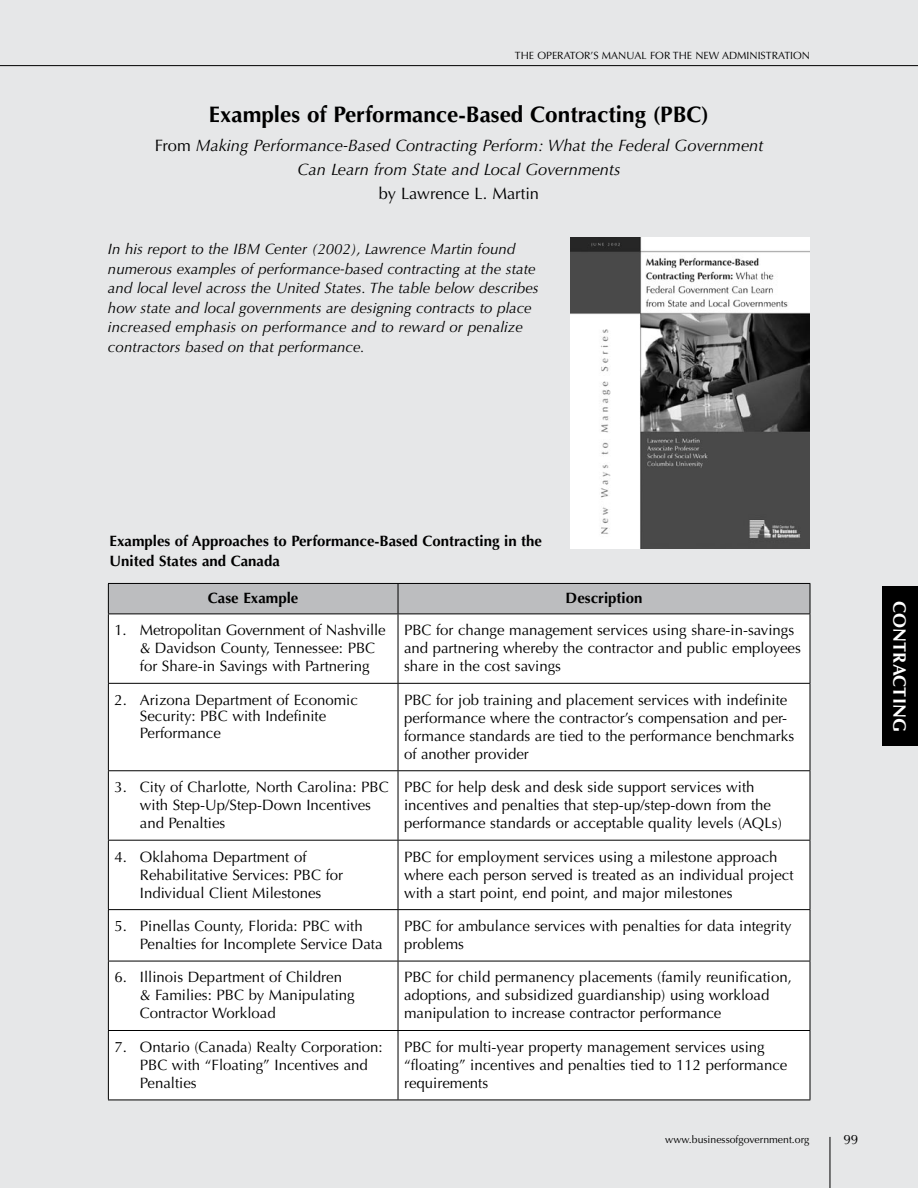
<style>
.page{position:relative;width:918px;height:1188px;background:#e6e7e8}
.page>*{position:absolute;margin:0;border:0;box-sizing:border-box;transform-origin:0 0}
.t1{font:700 22.5px "Optima";color:#000}
.t2{font:700 18px "Optima";letter-spacing:.01em;color:#fff}
.t3{font:italic 16.5px/24px "Optima";color:#000;text-align:center}
.t4{font:16.5px "Optima";color:#000}
.t5{font:15px/18px "Optima";color:#000}
.t6{font:italic 15px/19.5px "Optima";color:#000}
.t7{font:700 15px/19.5px "Optima";color:#000}
.t8{font:13.5px "Optima";color:#000}
.t9{font:10.5px "Optima";color:#000}
.s1{font-style:normal}
</style>
<div class="page">
<hr style="left:830px;top:1137px;width:1px;height:51px;background:#000">
<hr style="left:0;top:65px;width:918px;height:1px;background:#000">
<div style="left:882px;top:587px;width:36px;height:159px;background:#000"></div>
<img style="left:570px;top:238px;width:240px;height:311px">
<div style="left:109px;top:584px;width:701px;height:30px;background:#bcbdbf"></div>
<div style="left:109px;top:615px;width:701px;height:485px;background:#fff"></div>
<hr style="left:108px;top:583px;width:290px;height:1px;background:#000">
<hr style="left:108px;top:584px;width:1px;height:30px;background:#000">
<hr style="left:398px;top:583px;width:412px;height:1px;background:#000">
<hr style="left:398px;top:584px;width:1px;height:30px;background:#000">
<hr style="left:810px;top:584px;width:1px;height:30px;background:#000">
<hr style="left:108px;top:614px;width:290px;height:1px;background:#000">
<hr style="left:108px;top:614px;width:1px;height:69px;background:#000">
<hr style="left:398px;top:614px;width:412px;height:1px;background:#000">
<hr style="left:398px;top:614px;width:1px;height:69px;background:#000">
<hr style="left:810px;top:614px;width:1px;height:69px;background:#000">
<hr style="left:108px;top:683px;width:290px;height:1px;background:#000">
<hr style="left:108px;top:684px;width:1px;height:86px;background:#000">
<hr style="left:398px;top:683px;width:412px;height:1px;background:#000">
<hr style="left:398px;top:684px;width:1px;height:86px;background:#000">
<hr style="left:810px;top:684px;width:1px;height:86px;background:#000">
<hr style="left:108px;top:770px;width:290px;height:1px;background:#000">
<hr style="left:108px;top:771px;width:1px;height:69px;background:#000">
<hr style="left:398px;top:770px;width:412px;height:1px;background:#000">
<hr style="left:398px;top:771px;width:1px;height:69px;background:#000">
<hr style="left:810px;top:771px;width:1px;height:69px;background:#000">
<hr style="left:108px;top:840px;width:290px;height:1px;background:#000">
<hr style="left:108px;top:841px;width:1px;height:68px;background:#000">
<hr style="left:398px;top:840px;width:412px;height:1px;background:#000">
<hr style="left:398px;top:841px;width:1px;height:68px;background:#000">
<hr style="left:810px;top:841px;width:1px;height:68px;background:#000">
<hr style="left:108px;top:909px;width:290px;height:1px;background:#000">
<hr style="left:108px;top:910px;width:1px;height:51px;background:#000">
<hr style="left:398px;top:909px;width:412px;height:1px;background:#000">
<hr style="left:398px;top:910px;width:1px;height:51px;background:#000">
<hr style="left:810px;top:910px;width:1px;height:51px;background:#000">
<hr style="left:108px;top:961px;width:290px;height:1px;background:#000">
<hr style="left:108px;top:961px;width:1px;height:69px;background:#000">
<hr style="left:398px;top:961px;width:412px;height:1px;background:#000">
<hr style="left:398px;top:961px;width:1px;height:69px;background:#000">
<hr style="left:810px;top:961px;width:1px;height:69px;background:#000">
<hr style="left:108px;top:1030px;width:290px;height:1px;background:#000">
<hr style="left:108px;top:1031px;width:1px;height:69px;background:#000">
<hr style="left:398px;top:1030px;width:412px;height:1px;background:#000">
<hr style="left:398px;top:1031px;width:1px;height:69px;background:#000">
<hr style="left:810px;top:1031px;width:1px;height:69px;background:#000">
<hr style="left:108px;top:1100px;width:290px;height:1px;background:#000">
<hr style="left:398px;top:1100px;width:412px;height:1px;background:#000">
<p class="t9" style="left:515px;top:49px;width:39px">The Operator</p>
<p class="t9" style="left:591px;top:49px;width:29px">’s Manual</p>
<p class="t9" style="left:650px;top:49px;width:87px">for The New Administration</p>
<h1 class="t1" style="left:209px;top:102px;width:502px">Examples of Performance-Based Contracting (PBC)</h1>
<p class="t3" style="left:155px;top:134px;width:610px"><span class="s1">From</span> Making Performance-Based Contracting Perform: What the Federal Government<br>Can Learn from State and Local Governments</p>
<p class="t4" style="left:379px;top:184px;width:162px">by Lawrence L. Martin</p>
<p class="t6" style="left:108px;top:240px;width:432px">In his report to the IBM Center (2002), Lawrence Martin found numerous examples of performance-based contracting at the state and local level across the United States. The table below describes how state and local governments are designing contracts to place increased emphasis on performance and to reward or penalize contractors based on that performance.</p>
<p class="t7" style="left:110px;top:532px;width:434px">Examples of Approaches to Performance-Based Contracting in the<br>United States and Canada</p>
<p class="t7" style="left:208px;top:589px;width:92px">Case Example</p>
<p class="t7" style="left:566px;top:589px;width:78px">Description</p>
<p class="t5" style="left:140px;top:621px;width:247px;text-indent:-26px">1. Metropolitan Government of Nashville &amp; Davidson County, Tennessee: PBC for Share-in Savings with Partnering</p>
<p class="t5" style="left:404px;top:621px;width:398px">PBC for change management services using share-in-savings and partnering whereby the contractor and public employees share in the cost savings</p>
<p class="t5" style="left:140px;top:692px;width:219px;line-height:16.5px;text-indent:-26px">2. Arizona Department of Economic<br>Security: PBC with Indefinite<br>Performance</p>
<p class="t5" style="left:404px;top:691px;width:392px">PBC for job training and placement services with indefinite performance where the contractor’s compensation and per&shy;formance standards are tied to the performance benchmarks of another provider</p>
<p class="t5" style="left:140px;top:778px;width:250px;text-indent:-26px">3. City of Charlotte, North Carolina: PBC with Step-Up/Step-Down Incentives and Penalties</p>
<p class="t5" style="left:404px;top:778px;width:379px">PBC for help desk and desk side support services with incentives and penalties that step-up/step-down from the performance standards or acceptable quality levels (AQLs)</p>
<p class="t5" style="left:140px;top:848px;width:205px;text-indent:-26px">4. Oklahoma Department of<br>Rehabilitative Services: PBC for<br>Individual Client Milestones</p>
<p class="t5" style="left:404px;top:848px;width:391px">PBC for employment services using a milestone approach where each person served is treated as an individual project with a start point, end point, and major milestones</p>
<p class="t5" style="left:140px;top:917px;width:244px;text-indent:-26px">5. Pinellas County, Florida: PBC with<br>Penalties for Incomplete Service Data</p>
<p class="t5" style="left:404px;top:917px;width:389px">PBC for ambulance services with penalties for data integrity problems</p>
<p class="t5" style="left:140px;top:969px;width:216px;text-indent:-26px">6. Illinois Department of Children &amp; Families: PBC by Manipulating<br>Contractor Workload</p>
<p class="t5" style="left:404px;top:969px;width:389px">PBC for child permanency placements (family reunification, adoptions, and subsidized guardianship) using workload manipulation to increase contractor performance</p>
<p class="t5" style="left:140px;top:1038px;width:244px;text-indent:-26px">7. Ontario (Canada) Realty Corporation:<br>PBC with “Floating” Incentives and<br>Penalties</p>
<p class="t5" style="left:404px;top:1038px;width:385px">PBC for multi-year property management services using “floating” incentives and penalties tied to 112 performance requirements</p>
<p class="t9" style="left:665px;top:1134px;width:146px">www.businessofgovernment.org</p>
<p class="t8" style="left:843px;top:1131px;width:17px">99</p>
<p class="t2" style="left:910px;top:601px;width:133px;rotate:90deg">CONTRACTING</p>
</div>
